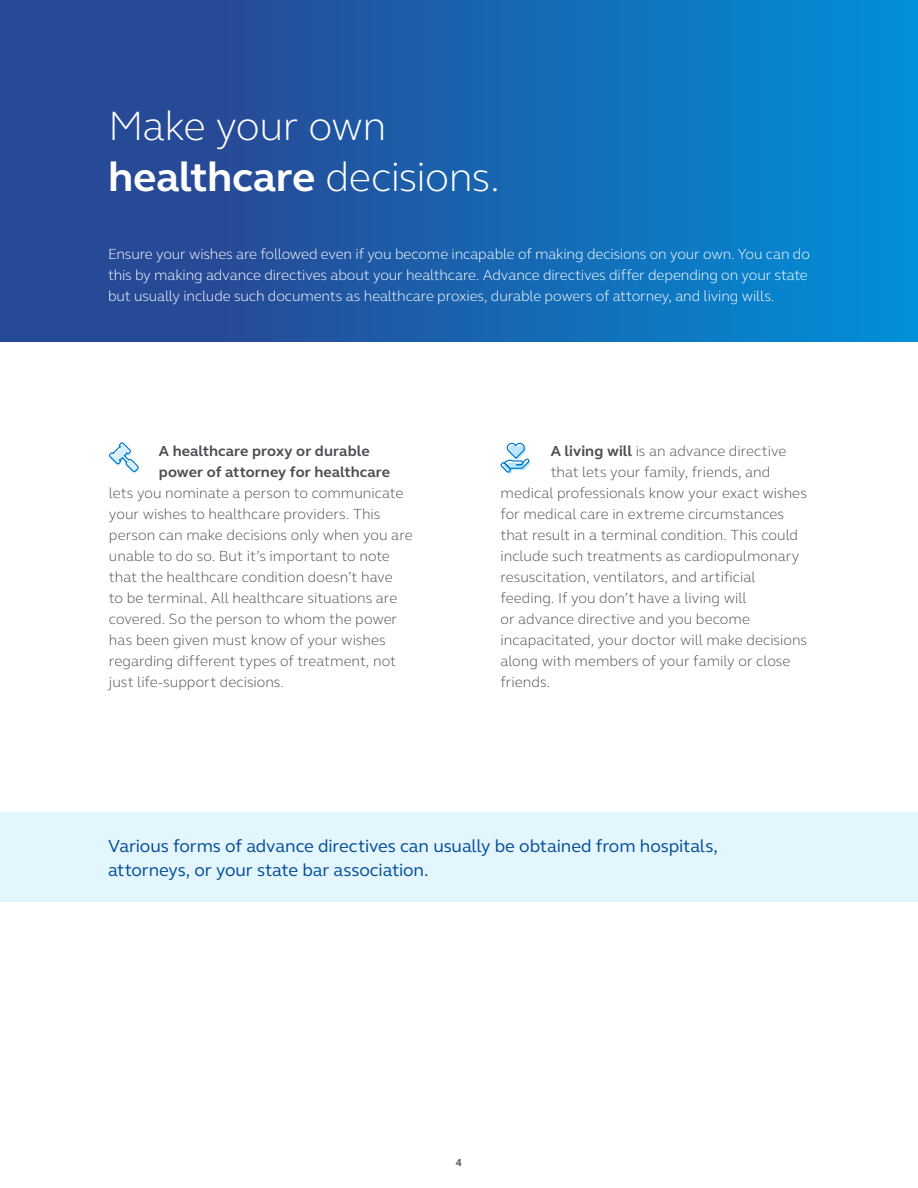
<style>
.page{position:relative;width:918px;height:1188px;background:#fff}
.page>*{position:absolute;margin:0;border:0;box-sizing:border-box;transform-origin:0 0}
.t1{font:300 42px/51px "FS Elliot Pro";letter-spacing:-.02em;color:#fff}
.t2{font:18px/24px "FS Elliot Pro";letter-spacing:-.005em;color:#004c97}
.t3{font:300 15px/21px "FS Elliot Pro";color:#4d4e53}
.t4{font:300 15px/21px "FS Elliot Pro";letter-spacing:-.01em;color:#fff}
.t5{font:700 15px/21px "FS Elliot Pro";letter-spacing:.005em;color:#4d4e53}
.t6{font:700 10.5px "FS Elliot Pro";color:#4d4e53}
.s1{font-weight:700}
</style>
<div class="page">
<div style="left:0;top:0;width:918px;height:341px;background:linear-gradient(to right,#2e3d8a,#038cd5)"></div>
<svg style="left:500px;top:442px;width:31px;height:32px"></svg>
<svg style="left:109px;top:442px;width:30px;height:32px"></svg>
<div style="left:0;top:812px;width:918px;height:90px;background:#e3f5fd"></div>
<h1 class="t1" style="left:108px;top:98px;width:393px">Make your own <span class="s1">healthcare</span> decisions.</h1>
<p class="t4" style="left:108px;top:243px;width:704px">Ensure your wishes are followed even if you become incapable of making decisions on your own. You can do this by making advance directives about your healthcare. Advance directives differ depending on your state but usually include such documents as healthcare proxies, durable powers of attorney, and living wills.</p>
<p class="t5" style="left:159px;top:440px;width:233px">A healthcare proxy or durable power of attorney for healthcare</p>
<p class="t3" style="left:109px;top:482px;width:305px">lets you nominate a person to communicate your wishes to healthcare providers. This person can make decisions only when you are unable to do so. But it’s important to note that the healthcare condition doesn’t have<br>to be terminal. All healthcare situations are covered. So the person to whom the power has been given must know of your wishes regarding different types of treatment, not just life-support decisions.</p>
<p class="t3" style="left:551px;top:440px;width:237px"><span class="s1">A living will</span> is an advance directive</p>
<p class="t3" style="left:551px;top:461px;width:221px">that lets your family, friends, and</p>
<p class="t3" style="left:500px;top:482px;width:308px">medical professionals know your exact wishes</p>
<p class="t3" style="left:500px;top:503px;width:285px">for medical care in extreme circumstances</p>
<p class="t3" style="left:500px;top:524px;width:299px">that result in a terminal condition. This could</p>
<p class="t3" style="left:500px;top:545px;width:300px">include such treatments as cardiopulmonary</p>
<p class="t3" style="left:500px;top:566px;width:256px">resuscitation, ventilators, and artificial</p>
<p class="t3" style="left:500px;top:587px;width:248px">feeding. If you don’t have a living will</p>
<p class="t3" style="left:500px;top:608px;width:251px">or advance directive and you become</p>
<p class="t3" style="left:500px;top:629px;width:308px">incapacitated, your doctor will make decisions</p>
<p class="t3" style="left:500px;top:650px;width:292px">along with members of your family or close</p>
<p class="t3" style="left:500px;top:671px;width:51px">friends.</p>
<p class="t2" style="left:108px;top:833px;width:611px">Various forms of advance directives can usually be obtained from hospitals, attorneys, or your state bar association.</p>
<p class="t6" style="left:456px;top:1155px;width:8px">4</p>
</div>
